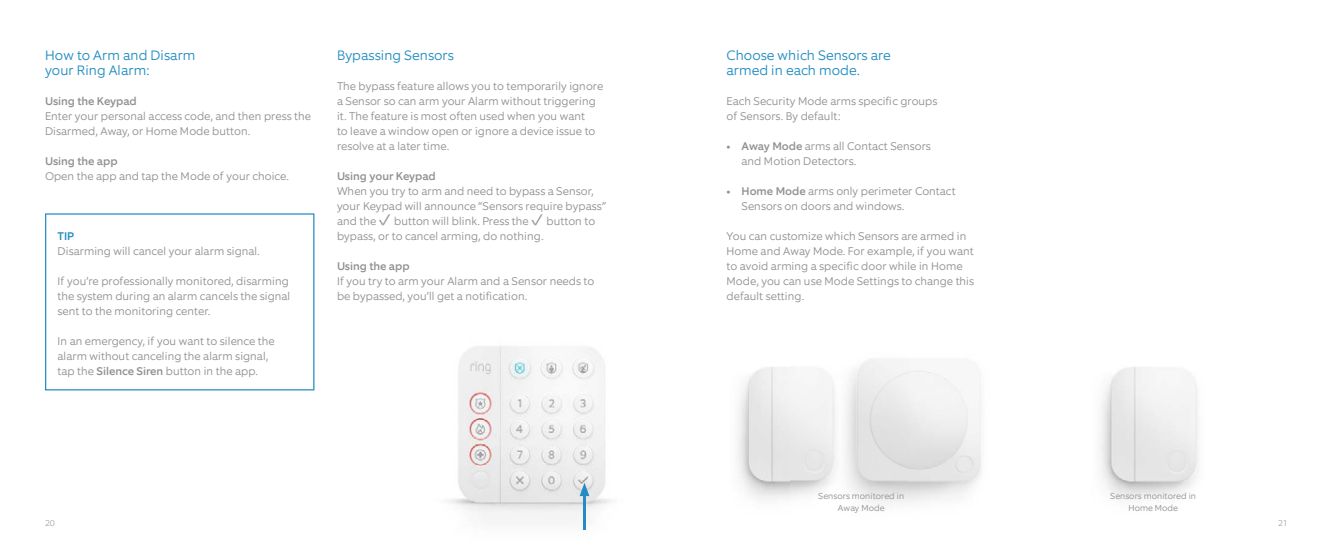
<style>
.page{position:relative;width:1333px;height:557px;background:#fff}
.page>*{position:absolute;margin:0;border:0;box-sizing:border-box;transform-origin:0 0}
.t1{font:300 13.75px/15px "Equip";color:#238dc1}
.t2{font:300 11.25px/15px "Equip";color:#909194}
.t3{font:500 11.25px "Equip";color:#909194}
.t4{font:500 11.25px "Equip";color:#238dc1}
.t5{font:300 8.75px/11.2px "Equip";color:#909194;text-align:center}
.t6{font:200 8.75px "Equip";color:#939598}
.s1{font-weight:500}
</style>
<div class="page">
<img style="left:738px;top:367px;width:52px;height:132px">
<img style="left:448px;top:346px;width:164px;height:184px">
<img style="left:1100px;top:367px;width:99px;height:132px">
<img style="left:790px;top:359px;width:191px;height:145px">
<hr style="left:583px;top:491px;width:2px;height:38px;background:#238dc1">
<svg style="left:579px;top:482px;width:10px;height:13px"></svg>
<svg style="left:379px;top:214px;width:11px;height:11px"></svg>
<svg style="left:531px;top:214px;width:11px;height:11px"></svg>
<svg style="left:45px;top:213px;width:269px;height:177px"></svg>
<p class="t1" style="left:45px;top:48px;width:152px">How to Arm and Disarm your Ring Alarm:</p>
<p class="t3" style="left:45px;top:94px;width:93px">Using the Keypad</p>
<p class="t2" style="left:45px;top:109px;width:267px">Enter your personal access code, and then press the<br>Disarmed, Away, or Home Mode button.</p>
<p class="t3" style="left:45px;top:154px;width:74px">Using the app</p>
<p class="t2" style="left:45px;top:169px;width:245px">Open the app and tap the Mode of your choice.</p>
<p class="t4" style="left:58px;top:229px;width:18px">TIP</p>
<p class="t2" style="left:58px;top:244px;width:204px">Disarming will cancel your alarm signal.</p>
<p class="t2" style="left:58px;top:274px;width:234px">If you’re professionally monitored, disarming the system during an alarm cancels the signal sent to the monitoring center.</p>
<p class="t2" style="left:58px;top:334px;width:219px">In an emergency, if you want to silence the alarm without canceling the alarm signal, tap the <span class="s1">Silence Siren</span> button in the app.</p>
<p class="t1" style="left:337px;top:48px;width:118px">Bypassing Sensors</p>
<p class="t2" style="left:337px;top:79px;width:268px">The bypass feature allows you to temporarily ignore a Sensor so can arm your Alarm without triggering it. The feature is most often used when you want<br>to leave a window open or ignore a device issue to resolve at a later time.</p>
<p class="t3" style="left:337px;top:169px;width:100px">Using your Keypad</p>
<p class="t2" style="left:337px;top:184px;width:271px">When you try to arm and need to bypass a Sensor, your Keypad will announce “Sensors require bypass” and the</p>
<p class="t2" style="left:394px;top:214px;width:136px">button will blink. Press the</p>
<p class="t2" style="left:546px;top:214px;width:50px">button to</p>
<p class="t2" style="left:337px;top:229px;width:208px">bypass, or to cancel arming, do nothing.</p>
<p class="t3" style="left:337px;top:259px;width:74px">Using the app</p>
<p class="t2" style="left:337px;top:274px;width:259px">If you try to arm your Alarm and a Sensor needs to be bypassed, you’ll get a notification.</p>
<p class="t1" style="left:726px;top:48px;width:166px">Choose which Sensors are armed in each mode.</p>
<p class="t2" style="left:726px;top:94px;width:212px">Each Security Mode arms specific groups of Sensors. By default:</p>
<p class="t2" style="left:741px;top:139px;width:191px;text-indent:-15px"><span class="s1">• Away Mode</span> arms all Contact Sensors and Motion Detectors.</p>
<p class="t2" style="left:741px;top:184px;width:216px;text-indent:-15px"><span class="s1">• Home Mode</span> arms only perimeter Contact<br>Sensors on doors and windows.</p>
<p class="t2" style="left:726px;top:229px;width:249px">You can customize which Sensors are armed in Home and Away Mode. For example, if you want to avoid arming a specific door while in Home Mode, you can use Mode Settings to change this default setting.</p>
<p class="t5" style="left:818px;top:490px;width:87px">Sensors monitored in<br>Away Mode</p>
<p class="t5" style="left:1110px;top:490px;width:87px">Sensors monitored in<br>Home Mode</p>
<p class="t6" style="left:45px;top:516px;width:11px">20</p>
<p class="t6" style="left:1277px;top:516px;width:11px">21</p>
</div>
